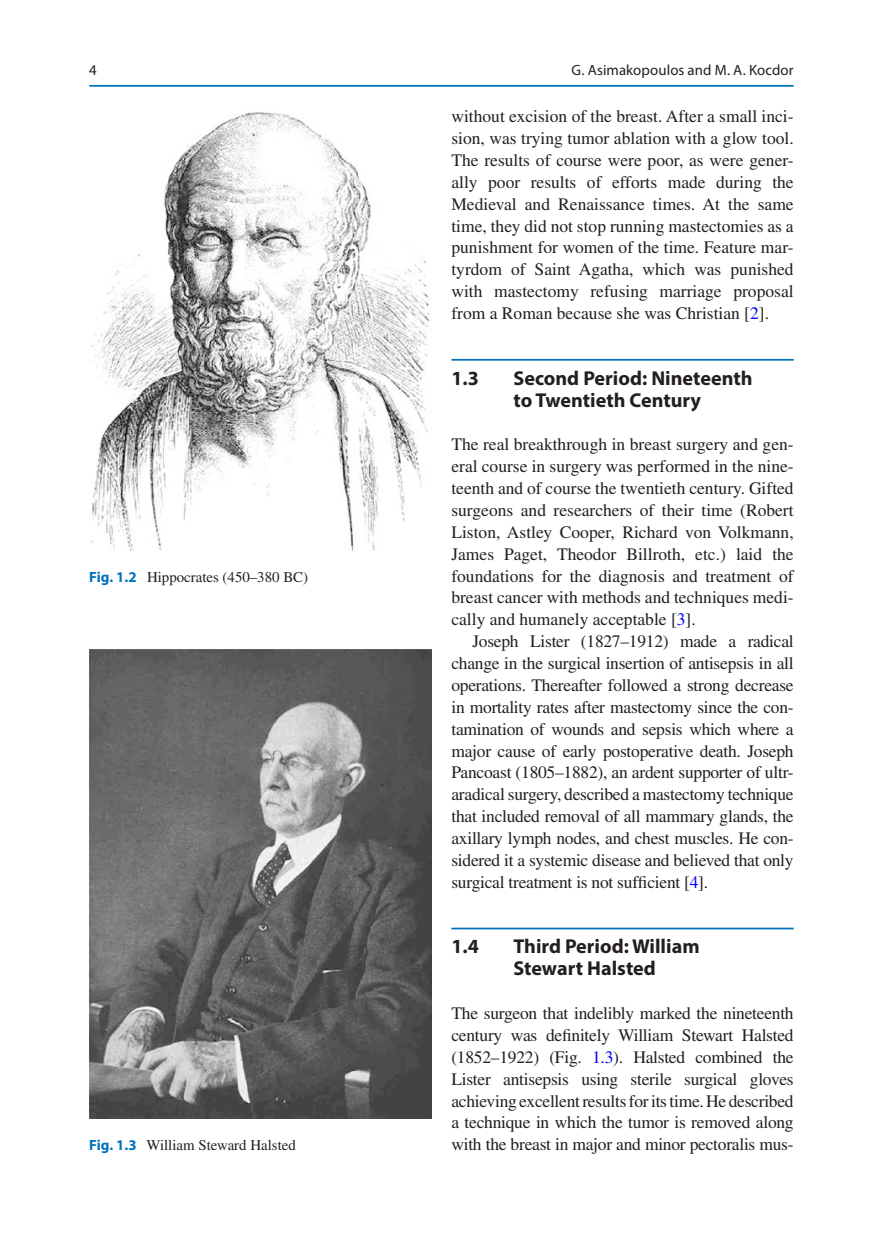
<style>
.page{position:relative;width:883px;height:1260px;background:#fff}
.page>*{position:absolute;margin:0;border:0;box-sizing:border-box;transform-origin:0 0}
.t1{font:700 20.12px/21.9px "Myriad Pro";color:#231f20}
.t2{font:17.5px/21.9px "Times LT Std";letter-spacing:-.015em;color:#231f20;text-align:justify}
.t3{font:14.88px "Times LT Std";color:#231f20}
.t4{font:14.88px "Myriad Pro";letter-spacing:.005em;color:#231f20}
.s1{font-family:"Myriad Pro";font-weight:700;color:#0073bc}
.s2{color:#00f}
</style>
<div class="page">
<hr style="left:451px;top:359px;width:343px;height:2px;background:#0073bc">
<hr style="left:451px;top:928px;width:343px;height:1px;background:#0073bc">
<img style="left:91px;top:112px;width:339px;height:439px">
<img style="left:89px;top:650px;width:342px;height:469px">
<hr style="left:89px;top:85px;width:705px;height:2px;background:#0073bc">
<p class="t4" style="left:89px;top:61px;width:9px">4</p>
<p class="t3" style="left:89px;top:569px;width:220px"><span class="s1">Fig. 1.2</span> Hippocrates (450–380 BC)</p>
<p class="t3" style="left:89px;top:1137px;width:208px"><span class="s1">Fig. 1.3</span> William Steward Halsted</p>
<p class="t4" style="left:572px;top:61px;width:224px">G. Asimakopoulos and M. A. Kocdor</p>
<p class="t2" style="left:451px;top:105px;width:344px">without excision of the breast. After a small inci&shy;sion, was trying tumor ablation with a glow tool.<br>The results of course were poor, as were gener&shy;ally poor results of efforts made during the Medieval and Renaissance times. At the same time, they did not stop running mastectomies as a punishment for women of the time. Feature mar&shy;tyrdom of Saint Agatha, which was punished with mastectomy refusing marriage proposal from a Roman because she was Christian [<span class="s2">2</span>].</p>
<p class="t1" style="left:451px;top:366px;width:29px">1.3</p>
<p class="t1" style="left:513px;top:366px;width:241px">Second Period: Nineteenth to Twentieth Century</p>
<p class="t2" style="left:451px;top:433px;width:344px">The real breakthrough in breast surgery and gen&shy;eral course in surgery was performed in the nine&shy;teenth and of course the twentieth century. Gifted surgeons and researchers of their time (Robert Liston, Astley Cooper, Richard von Volkmann, James Paget, Theodor Billroth, etc.) laid the foundations for the diagnosis and treatment of breast cancer with methods and techniques medi&shy;cally and humanely acceptable [<span class="s2">3</span>].</p>
<p class="t2" style="left:451px;top:630px;width:344px;text-indent:21px">Joseph Lister (1827–1912) made a radical change in the surgical insertion of antisepsis in all operations. Thereafter followed a strong decrease in mortality rates after mastectomy since the con&shy;tamination of wounds and sepsis which where a major cause of early postoperative death. Joseph Pancoast (1805–1882), an ardent supporter of ultr&shy;aradical surgery, described a mastectomy technique that included removal of all mammary glands, the axillary lymph nodes, and chest muscles. He con&shy;sidered it a systemic disease and believed that only surgical treatment is not sufficient [<span class="s2">4</span>].</p>
<p class="t1" style="left:451px;top:935px;width:29px">1.4</p>
<p class="t1" style="left:513px;top:935px;width:188px">Third Period: William<br>Stewart Halsted</p>
<p class="t2" style="left:451px;top:1002px;width:344px">The surgeon that indelibly marked the nineteenth century was definitely William Stewart Halsted (1852–1922) (Fig. <span class="s2">1.3</span>). Halsted combined the Lister antisepsis using sterile surgical gloves achieving excellent results for its time. He described a technique in which the tumor is removed along with the breast in major and minor pectoralis mus-</p>
</div>
